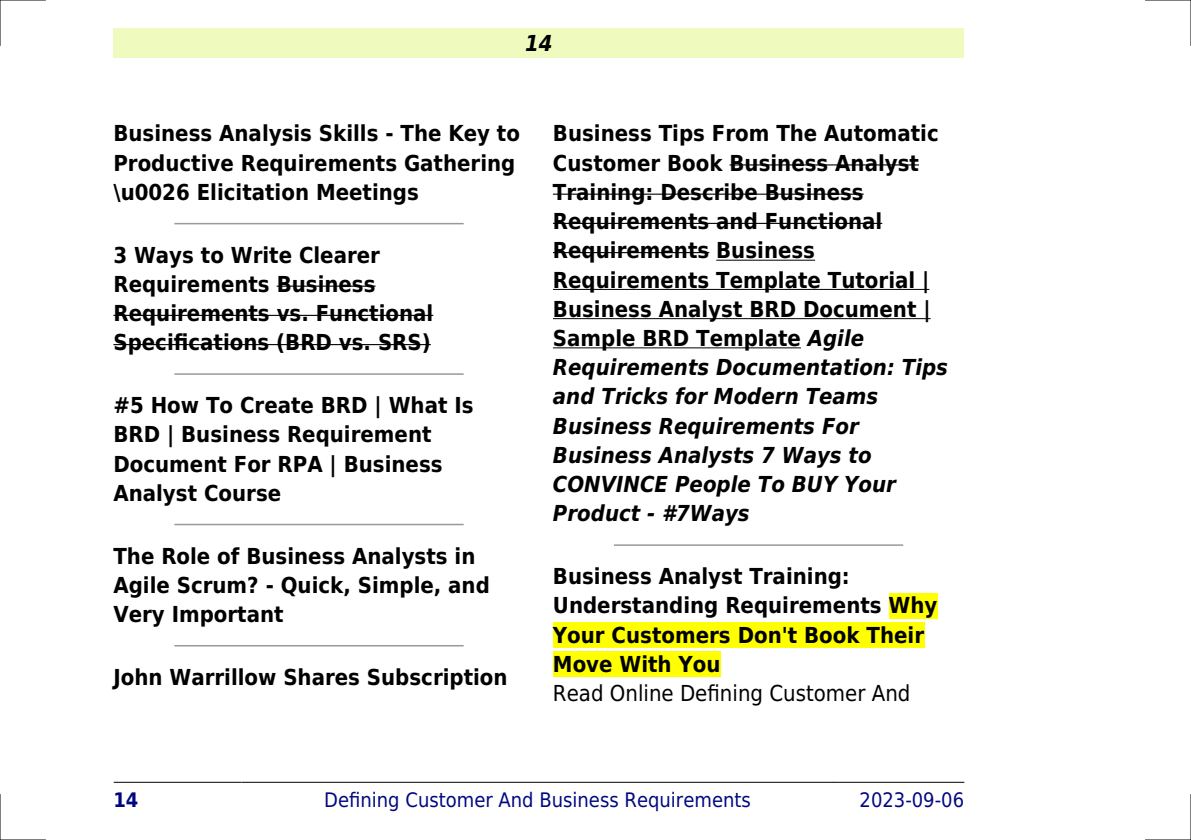
<style>
.page{position:relative;width:1191px;height:840px;background:#fff}
.page>*{position:absolute;margin:0;border:0;box-sizing:border-box;transform-origin:0 0}
.t1{font:700 22px/29.2px "DejaVu Sans Condensed";color:#000}
.t2{font:22px "DejaVu Sans Condensed";color:#000}
.t3{font:italic 700 22px "DejaVu Sans Condensed";color:#000}
.t4{font:20px "DejaVu Sans Condensed";color:#000880}
.t5{font:700 20px "DejaVu Sans Condensed";color:#000880}
.s1{font-style:italic}
</style>
<div class="page">
<div style="left:113px;top:28px;width:851px;height:30px;background:#effbbe"></div>
<hr style="left:114px;top:781px;width:127px;height:1px;background:#000">
<hr style="left:242px;top:781px;width:591px;height:1px;background:#000">
<hr style="left:833px;top:781px;width:131px;height:1px;background:#000">
<hr style="left:175px;top:223px;width:288px;height:1px;background:#999">
<hr style="left:277px;top:285px;width:98px;height:1px;background:#000">
<hr style="left:113px;top:314px;width:320px;height:2px;background:#000">
<hr style="left:113px;top:344px;width:318px;height:1px;background:#000">
<hr style="left:175px;top:373px;width:288px;height:1px;background:#999">
<hr style="left:175px;top:523px;width:288px;height:2px;background:#999">
<hr style="left:175px;top:644px;width:288px;height:2px;background:#999">
<hr style="left:729px;top:164px;width:190px;height:1px;background:#000">
<hr style="left:553px;top:193px;width:310px;height:2px;background:#000">
<hr style="left:553px;top:223px;width:329px;height:1px;background:#000">
<hr style="left:553px;top:252px;width:156px;height:1px;background:#000">
<hr style="left:716px;top:259px;width:99px;height:1px;background:#000">
<hr style="left:553px;top:289px;width:376px;height:1px;background:#000">
<hr style="left:553px;top:318px;width:377px;height:1px;background:#000">
<hr style="left:553px;top:347px;width:248px;height:1px;background:#000">
<hr style="left:614px;top:544px;width:288px;height:1px;background:#999">
<div style="left:888px;top:592px;width:49px;height:26px;background:#ff0"></div>
<div style="left:553px;top:621px;width:371px;height:26px;background:#ff0"></div>
<div style="left:553px;top:651px;width:167px;height:25px;background:#ff0"></div>
<hr style="left:0;top:0;width:45px;height:1px;background:#000">
<hr style="left:1145px;top:0;width:46px;height:1px;background:#000">
<hr style="left:0;top:839px;width:45px;height:1px;background:#000">
<hr style="left:1145px;top:839px;width:46px;height:1px;background:#000">
<hr style="left:0;top:0;width:1px;height:45px;background:#000">
<hr style="left:0;top:794px;width:1px;height:45px;background:#000">
<hr style="left:1190px;top:0;width:1px;height:45px;background:#000">
<hr style="left:1190px;top:794px;width:1px;height:45px;background:#000">
<p class="t3" style="left:525px;top:30px;width:29px">14</p>
<p class="t1" style="left:113px;top:119px;width:408px">Business Analysis Skills - The Key to<br>Productive Requirements Gathering \u0026 Elicitation Meetings</p>
<p class="t1" style="left:113px;top:240px;width:321px">3 Ways to Write Clearer<br>Requirements Business<br>Requirements vs. Functional<br>Specifications (BRD vs. SRS)</p>
<p class="t1" style="left:113px;top:390px;width:361px">#5 How To Create BRD | What Is<br>BRD | Business Requirement<br>Document For RPA | Business<br>Analyst Course</p>
<p class="t1" style="left:113px;top:541px;width:378px">The Role of Business Analysts in<br>Agile Scrum? - Quick, Simple, and<br>Very Important</p>
<p class="t1" style="left:113px;top:662px;width:396px">John Warrillow Shares Subscription</p>
<p class="t1" style="left:553px;top:119px;width:397px">Business Tips From The Automatic<br>Customer Book Business Analyst<br>Training: Describe Business<br>Requirements and Functional<br>Requirements Business<br>Requirements Template Tutorial |<br>Business Analyst BRD Document |<br>Sample BRD Template <span class="s1">Agile<br>Requirements Documentation: Tips and Tricks for Modern Teams<br>Business Requirements For<br>Business Analysts 7 Ways to<br>CONVINCE People To BUY Your<br>Product - #7Ways</span></p>
<p class="t1" style="left:553px;top:561px;width:386px">Business Analyst Training:<br>Understanding Requirements Why<br>Your Customers Don't Book Their<br>Move With You</p>
<p class="t2" style="left:553px;top:680px;width:359px">Read Online Defining Customer And</p>
<p class="t5" style="left:113px;top:787px;width:27px">14</p>
<p class="t4" style="left:324px;top:787px;width:428px">Defining Customer And Business Requirements</p>
<p class="t4" style="left:859px;top:787px;width:106px">2023-09-06</p>
</div>
